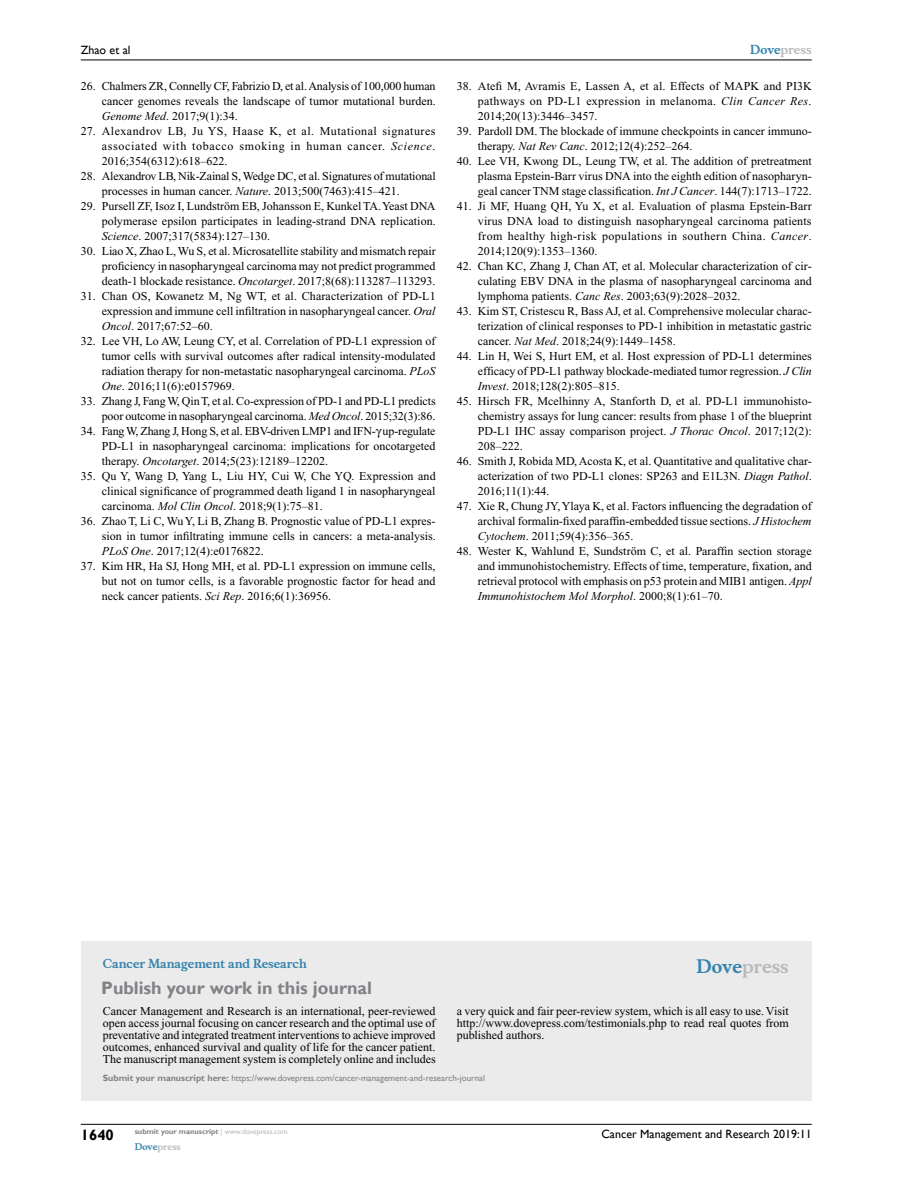
<style>
.page{position:relative;width:918px;height:1188px;background:#fff}
.page>*{position:absolute;margin:0;border:0;box-sizing:border-box;transform-origin:0 0}
.t1{font:700 18px "Gill Sans";color:#808285}
.t2{font:700 18px "Musee";color:#b8babc}
.t3{font:700 15px "Gill Sans";color:#000}
.t4{font:12px/15px "Times New Roman";color:#000;text-align:justify}
.t5{font:12px "Gill Sans";color:#000}
.t6{font:700 12px "Musee";color:#3785ad}
.t7{font:700 12px "Musee";color:#b8babc}
.t8{font:9px "Gill Sans";color:#808285}
.t9{font:700 9px "Musee";color:#b8babc}
.t10{font:700 7.5px "Gill Sans";color:#808285}
.s1{font-style:italic}
.s2{color:#3785ad}
.s3{font-weight:700}
.s4{font-weight:400;color:#b8babc}
</style>
<div class="page">
<div style="left:81px;top:941px;width:731px;height:160px;background:#ebebec"></div>
<hr style="left:81px;top:1124px;width:731px;height:1px;background:#000">
<hr style="left:81px;top:60px;width:731px;height:1px;background:#000">
<p class="t5" style="left:81px;top:43px;width:51px">Zhao et al</p>
<p class="t4" style="left:102px;top:79px;width:336px;text-indent:-21px">26. Chalmers ZR, Connelly CF, Fabrizio D, et al. Analysis of 100,000 human cancer genomes reveals the landscape of tumor mutational burden.<br><span class="s1">Genome Med</span>. 2017;9(1):34.</p>
<p class="t4" style="left:102px;top:124px;width:335px;text-indent:-21px">27. Alexandrov LB, Ju YS, Haase K, et al. Mutational signatures associated with tobacco smoking in human cancer. <span class="s1">Science</span>.<br>2016;354(6312):618–622.</p>
<p class="t4" style="left:102px;top:169px;width:335px;text-indent:-21px">28. Alexandrov LB, Nik-Zainal S, Wedge DC, et al. Signatures of mutational processes in human cancer. <span class="s1">Nature</span>. 2013;500(7463):415–421.</p>
<p class="t4" style="left:102px;top:199px;width:336px;text-indent:-21px">29. Pursell ZF, Isoz I, Lundström EB, Johansson E, Kunkel TA. Yeast DNA polymerase epsilon participates in leading-strand DNA replication.<br><span class="s1">Science</span>. 2007;317(5834):127–130.</p>
<p class="t4" style="left:102px;top:244px;width:336px;text-indent:-21px">30. Liao X, Zhao L, Wu S, et al. Microsatellite stability and mismatch repair proficiency in nasopharyngeal carcinoma may not predict programmed death-1 blockade resistance. <span class="s1">Oncotarget</span>. 2017;8(68):113287–113293.</p>
<p class="t4" style="left:102px;top:289px;width:335px;text-indent:-21px">31. Chan OS, Kowanetz M, Ng WT, et al. Characterization of PD-L1 expression and immune cell infiltration in nasopharyngeal cancer. <span class="s1">Oral Oncol</span>. 2017;67:52–60.</p>
<p class="t4" style="left:102px;top:334px;width:335px;text-indent:-21px">32. Lee VH, Lo AW, Leung CY, et al. Correlation of PD-L1 expression of tumor cells with survival outcomes after radical intensity-modulated radiation therapy for non-metastatic nasopharyngeal carcinoma. <span class="s1">PLoS One</span>. 2016;11(6):e0157969.</p>
<p class="t4" style="left:81px;top:394px;width:356px;text-align:right">33. Zhang J, Fang W, Qin T, et al. Co-expression of PD-1 and PD-L1 predicts poor outcome in nasopharyngeal carcinoma. <span class="s1">Med Oncol</span>. 2015;32(3):86.</p>
<p class="t4" style="left:102px;top:424px;width:335px;text-indent:-21px">34. Fang W, Zhang J, Hong S, et al. EBV-driven LMP1 and IFN- up-regulate PD-L1 in nasopharyngeal carcinoma: implications for oncotargeted therapy. <span class="s1">Oncotarget</span>. 2014;5(23):12189–12202.</p>
<p class="t4" style="left:102px;top:469px;width:335px;text-indent:-21px">35. Qu Y, Wang D, Yang L, Liu HY, Cui W, Che YQ. Expression and clinical significance of programmed death ligand 1 in nasopharyngeal carcinoma. <span class="s1">Mol Clin Oncol</span>. 2018;9(1):75–81.</p>
<p class="t4" style="left:102px;top:514px;width:335px;text-indent:-21px">36. Zhao T, Li C, Wu Y, Li B, Zhang B. Prognostic value of PD-L1 expres&shy;sion in tumor infiltrating immune cells in cancers: a meta-analysis.<br><span class="s1">PLoS One</span>. 2017;12(4):e0176822.</p>
<p class="t4" style="left:102px;top:559px;width:335px;text-indent:-21px">37. Kim HR, Ha SJ, Hong MH, et al. PD-L1 expression on immune cells, but not on tumor cells, is a favorable prognostic factor for head and neck cancer patients. <span class="s1">Sci Rep</span>. 2016;6(1):36956.</p>
<p class="t7" style="left:750px;top:43px;width:63px"><span class="s2">Dove</span>press</p>
<p class="t4" style="left:478px;top:79px;width:336px;text-indent:-21px">38. Atefi M, Avramis E, Lassen A, et al. Effects of MAPK and PI3K pathways on PD-L1 expression in melanoma. <span class="s1">Clin Cancer Res</span>.<br>2014;20(13):3446–3457.</p>
<p class="t4" style="left:478px;top:124px;width:335px;text-indent:-21px">39. Pardoll DM. The blockade of immune checkpoints in cancer immuno&shy;therapy. <span class="s1">Nat Rev Canc</span>. 2012;12(4):252–264.</p>
<p class="t4" style="left:478px;top:154px;width:335px;text-indent:-21px">40. Lee VH, Kwong DL, Leung TW, et al. The addition of pretreatment plasma Epstein-Barr virus DNA into the eighth edition of nasopharyn&shy;geal cancer TNM stage classification. <span class="s1">Int J Cancer</span>. 144(7):1713–1722.</p>
<p class="t4" style="left:478px;top:199px;width:335px;text-indent:-21px">41. Ji MF, Huang QH, Yu X, et al. Evaluation of plasma Epstein-Barr virus DNA load to distinguish nasopharyngeal carcinoma patients from healthy high-risk populations in southern China. <span class="s1">Cancer</span>.<br>2014;120(9):1353–1360.</p>
<p class="t4" style="left:478px;top:259px;width:335px;text-indent:-21px">42. Chan KC, Zhang J, Chan AT, et al. Molecular characterization of cir&shy;culating EBV DNA in the plasma of nasopharyngeal carcinoma and lymphoma patients. <span class="s1">Canc Res</span>. 2003;63(9):2028–2032.</p>
<p class="t4" style="left:478px;top:304px;width:335px;text-indent:-21px">43. Kim ST, Cristescu R, Bass AJ, et al. Comprehensive molecular charac&shy;terization of clinical responses to PD-1 inhibition in metastatic gastric cancer. <span class="s1">Nat Med</span>. 2018;24(9):1449–1458.</p>
<p class="t4" style="left:478px;top:349px;width:336px;text-indent:-21px">44. Lin H, Wei S, Hurt EM, et al. Host expression of PD-L1 determines efficacy of PD-L1 pathway blockade-mediated tumor regression. <span class="s1">J Clin Invest</span>. 2018;128(2):805–815.</p>
<p class="t4" style="left:478px;top:394px;width:335px;text-indent:-21px">45. Hirsch FR, Mcelhinny A, Stanforth D, et al. PD-L1 immunohisto&shy;chemistry assays for lung cancer: results from phase 1 of the blueprint PD-L1 IHC assay comparison project. <span class="s1">J Thorac Oncol</span>. 2017;12(2):<br>208–222.</p>
<p class="t4" style="left:478px;top:454px;width:335px;text-indent:-21px">46. Smith J, Robida MD, Acosta K, et al. Quantitative and qualitative char&shy;acterization of two PD-L1 clones: SP263 and E1L3N. <span class="s1">Diagn Pathol</span>.<br>2016;11(1):44.</p>
<p class="t4" style="left:478px;top:499px;width:335px;text-indent:-21px">47. Xie R, Chung JY, Ylaya K, et al. Factors influencing the degradation of archival formalin-fixed paraffin-embedded tissue sections. <span class="s1">J Histochem Cytochem</span>. 2011;59(4):356–365.</p>
<p class="t4" style="left:478px;top:544px;width:335px;text-indent:-21px">48. Wester K, Wahlund E, Sundström C, et al. Paraffin section storage and immunohistochemistry. Effects of time, temperature, fixation, and retrieval protocol with emphasis on p53 protein and MIB1 antigen. <span class="s1">Appl Immunohistochem Mol Morphol</span>. 2000;8(1):61–70.</p>
<p class="t6" style="left:103px;top:956px;width:206px">Cancer Management and Research</p>
<h1 class="t1" style="left:101px;top:977px;width:272px">Publish your work in this journal</h1>
<h1 class="t2" style="left:697px;top:955px;width:94px"><span class="s2">Dove</span>press</h1>
<p class="t4" style="left:103px;top:1005px;width:334px;line-height:12px">Cancer Management and Research is an international, peer-reviewed open access journal focusing on cancer research and the optimal use of preventative and integrated treatment interventions to achieve improved outcomes, enhanced survival and quality of life for the cancer patient.<br>The manuscript management system is completely online and includes</p>
<p class="t4" style="left:457px;top:1005px;width:333px;line-height:12px">a very quick and fair peer-review system, which is all easy to use. Visit http://www.dovepress.com/testimonials.php to read real quotes from published authors.</p>
<p class="t8" style="left:103px;top:1072px;width:384px"><span class="s3">Submit your manuscript here:</span> https://www.dovepress.com/cancer-management-and-research-journal</p>
<p class="t3" style="left:81px;top:1126px;width:35px">1640</p>
<p class="t10" style="left:135px;top:1127px;width:154px">submit your manuscript <span class="s4">| www.dovepress.com</span></p>
<p class="t9" style="left:135px;top:1141px;width:48px"><span class="s2">Dove</span>press</p>
<p class="t5" style="left:601px;top:1127px;width:212px">Cancer Management and Research 2019:11</p>
</div>
